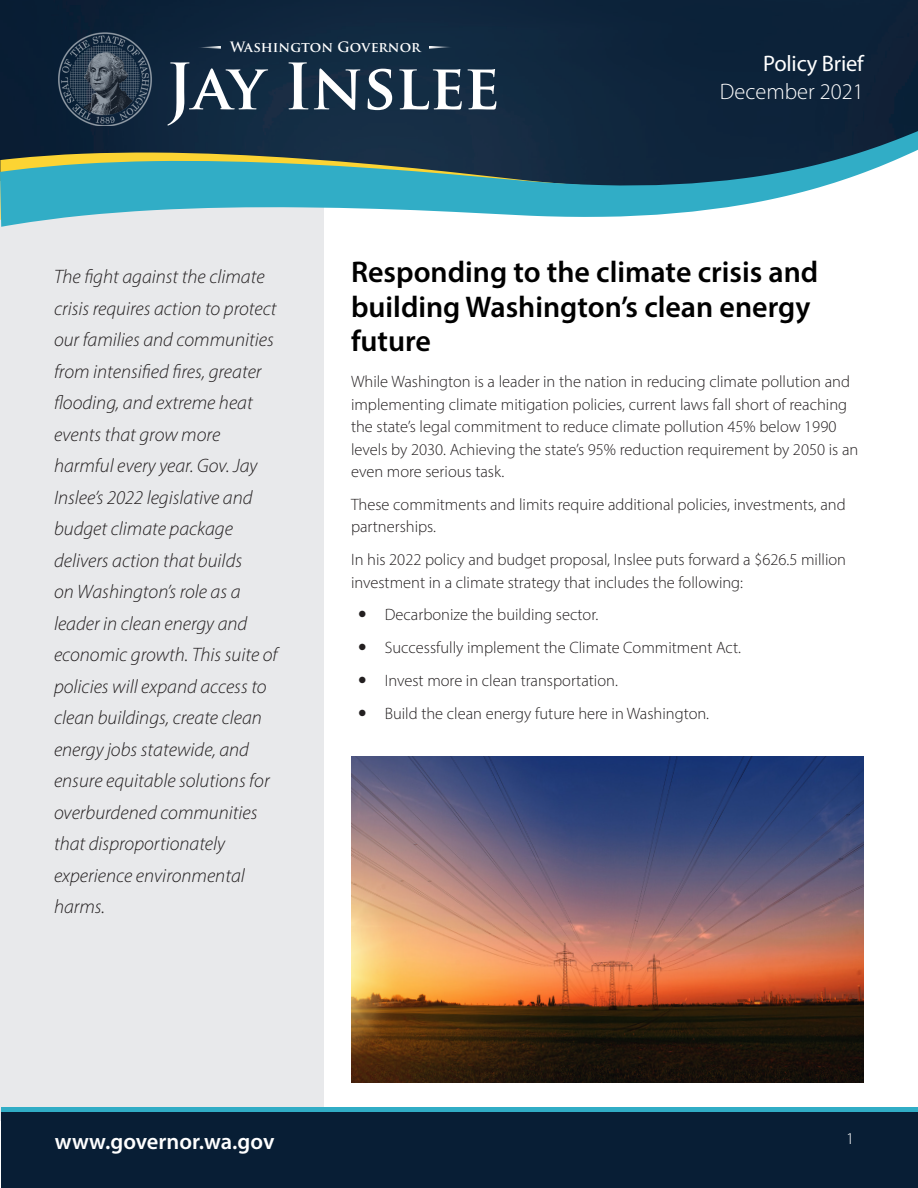
<style>
.page{position:relative;width:918px;height:1188px;background:#fff}
.page>*{position:absolute;margin:0;border:0;box-sizing:border-box;transform-origin:0 0}
.t1{font:700 62.25px "Trajan Pro";letter-spacing:-.015em;color:#fff}
.Main_title_New{font:600 30px/34.5px "Myriad Pro";color:#000}
.t2{font:600 22.5px "Myriad Pro";color:#fff}
.main_title{font:300 22.5px "Myriad Pro";color:#fff}
.main_title-2{font:22.5px "Myriad Pro";letter-spacing:-.01em;color:#fff}
.first_paragraph_in_b{font:italic 300 19.5px/31.5px "Myriad Pro";color:#231f20}
.Body_text{font:300 16.5px/22.5px "Myriad Pro";color:#231f20}
.t3{font:300 16.5px "Myriad Pro";color:#fff}
.t4{font:700 13.95px "Trajan Pro";color:#fff}
</style>
<div class="page">
<img style="left:1px;top:0;width:917px;height:125px">
<div style="left:0;top:181px;width:324px;height:939px;background:#e8e9eb"></div>
<svg style="left:197px;top:46px;width:24px;height:3px"></svg>
<svg style="left:429px;top:46px;width:24px;height:3px"></svg>
<img style="left:55px;top:32px;width:105px;height:93px">
<svg style="left:0;top:125px;width:918px;height:102px"></svg>
<div style="left:1px;top:1107px;width:917px;height:62px;background:#31adc6"></div>
<div style="left:1px;top:1112px;width:917px;height:76px;background:#081e35"></div>
<img style="left:351px;top:756px;width:513px;height:327px">
<p class="t4" style="left:230px;top:38px;width:192px">Washington Governor</p>
<h1 class="t1" style="left:166px;top:48px;width:335px">Jay Inslee</h1>
<p class="main_title-2" style="left:763px;top:49px;width:102px">Policy Brief</p>
<p class="main_title" style="left:720px;top:78px;width:145px">December 2021</p>
<p class="first_paragraph_in_b" style="left:54px;top:261px;width:225px">The fight against the climate crisis requires action to protect our families and communities from intensified fires, greater flooding, and extreme heat events that grow more harmful every year. Gov. Jay<br>Inslee’s 2022 legislative and budget climate package delivers action that builds<br>on Washington’s role as a leader in clean energy and economic growth. This suite of policies will expand access to clean buildings, create clean energy jobs statewide, and ensure equitable solutions for overburdened communities that disproportionately experience environmental harms.</p>
<p class="Main_title_New" style="left:351px;top:254px;width:469px">Responding to the climate crisis and building Washington’s clean energy future</p>
<p class="Body_text" style="left:351px;top:370px;width:509px">While Washington is a leader in the nation in reducing climate pollution and implementing climate mitigation policies, current laws fall short of reaching the state’s legal commitment to reduce climate pollution 45% below 1990 levels by 2030. Achieving the state’s 95% reduction requirement by 2050 is an even more serious task.</p>
<p class="Body_text" style="left:351px;top:493px;width:496px">These commitments and limits require additional policies, investments, and partnerships.</p>
<p class="Body_text" style="left:351px;top:548px;width:497px">In his 2022 policy and budget proposal, Inslee puts forward a $626.5 million investment in a climate strategy that includes the following:</p>
<p class="Body_text" style="left:385px;top:603px;width:215px">Decarbonize the building sector.</p>
<p class="Body_text" style="left:385px;top:636px;width:358px">Successfully implement the Climate Commitment Act.</p>
<p class="Body_text" style="left:385px;top:669px;width:235px">Invest more in clean transportation.</p>
<p class="Body_text" style="left:385px;top:702px;width:326px">Build the clean energy future here in Washington.</p>
<h3 class="t2" style="left:55px;top:1127px;width:221px">www.governor.wa.gov</h3>
<p class="t3" style="left:846px;top:1129px;width:10px">1</p>
</div>
